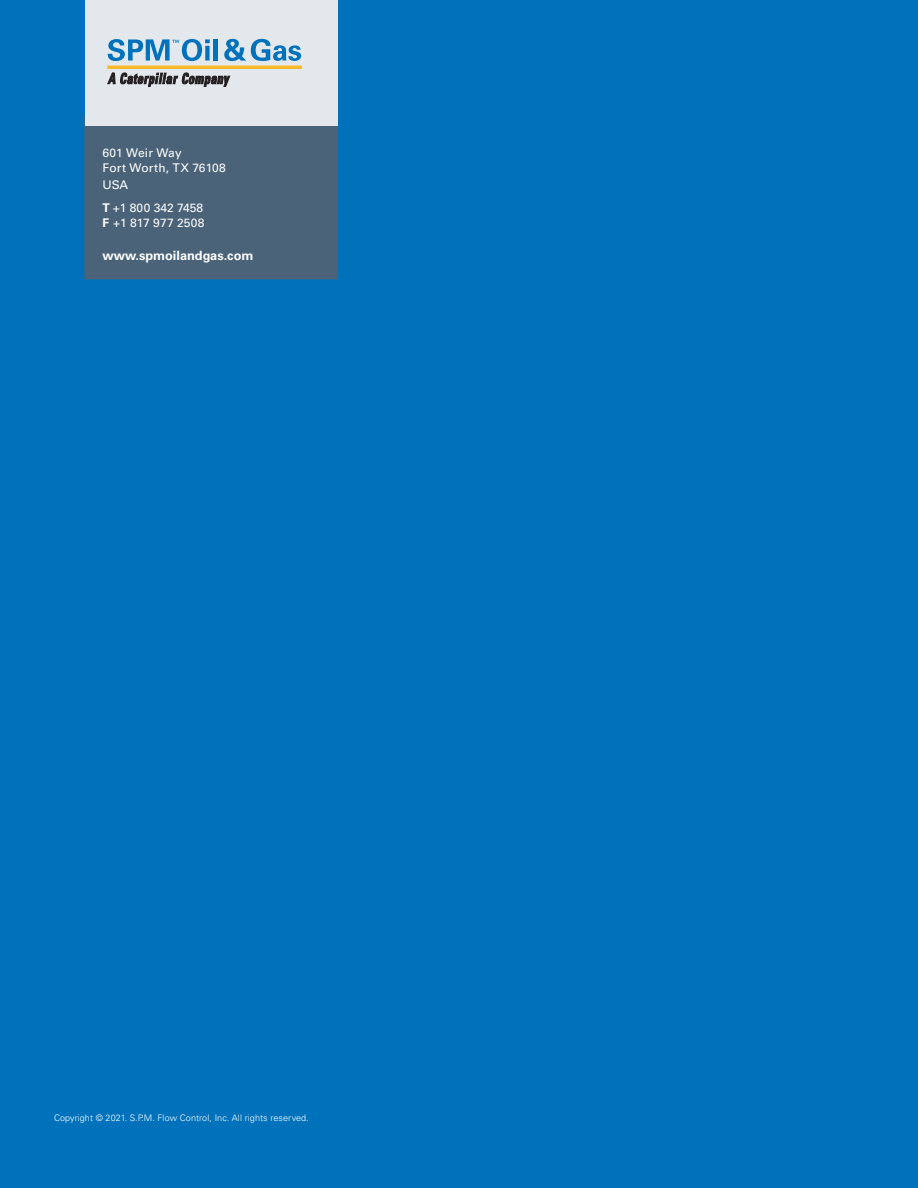
<style>
.page{position:relative;width:918px;height:1188px;background:#fff}
.page>*{position:absolute;margin:0;border:0;box-sizing:border-box;transform-origin:0 0}
.Contact_Box_URL{font:700 12.75px "Univers LT Std";color:#fff}
.NOTE_7_5_10{font:12px "Univers LT Std";letter-spacing:.01em;color:#fff}
.Contact_Box_URL-2{font:12px "Univers LT Std";color:#fff}
.IP_info{font:300 9px "Univers LT Std";letter-spacing:.01em;color:#fff}
.s1{font-weight:700}
</style>
<div class="page">
<div style="left:0;top:1161px;width:918px;height:27px;background:#0072bc"></div>
<div style="left:0;top:0;width:918px;height:1171px;background:#0072bc"></div>
<div style="left:84px;top:115px;width:254px;height:164px;background:#4a6378"></div>
<div style="left:85px;top:0;width:253px;height:126px;background:#e3e8ed"></div>
<svg style="left:108px;top:39px;width:102px;height:22px"></svg>
<div style="left:213px;top:39px;width:5px;height:22px;background:#0072bc"></div>
<svg style="left:224px;top:39px;width:77px;height:22px"></svg>
<svg style="left:108px;top:73px;width:122px;height:14px"></svg>
<div style="left:108px;top:66px;width:193px;height:2px;border:1px solid #fcb828"></div>
<p class="NOTE_7_5_10" style="left:102px;top:146px;width:81px">601 Weir Way</p>
<p class="NOTE_7_5_10" style="left:102px;top:161px;width:125px">Fort Worth, TX 76108</p>
<p class="Contact_Box_URL-2" style="left:102px;top:178px;width:27px">USA</p>
<p class="Contact_Box_URL-2" style="left:102px;top:201px;width:102px"><span class="s1">T</span> +1 800 342 7458</p>
<p class="NOTE_7_5_10" style="left:102px;top:216px;width:104px"><span class="s1">F</span> +1 817 977 2508</p>
<p class="Contact_Box_URL" style="left:102px;top:248px;width:153px">www.spmoilandgas.com</p>
<p class="IP_info" style="left:54px;top:1112px;width:256px">Copyright © 2021. S.P.M. Flow Control, Inc. All rights reserved.</p>
</div>
